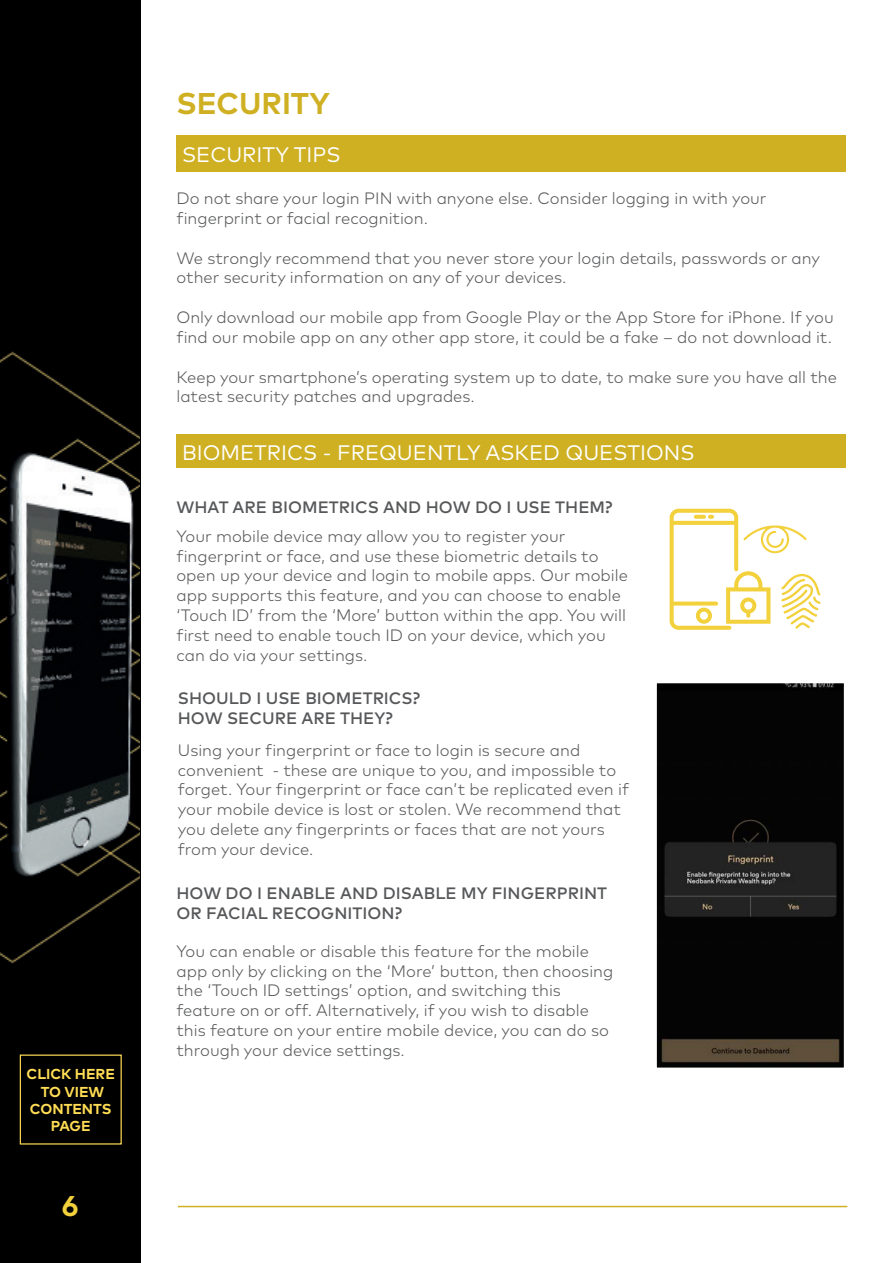
<style>
.page{position:relative;width:893px;height:1263px;background:#fff}
.page>*{position:absolute;margin:0;border:0;box-sizing:border-box;transform-origin:0 0}
.t1{font:700 30px "Mark OT";color:#cfb023}
.t2{font:700 28.5px "Mark OT";color:#f2d13d}
.t3{font:21px "Mark OT";color:#fff}
.t4{font:300 16.5px/19.8px "Mark OT";color:#57585a}
.t5{font:500 16.5px/19.8px "Mark OT";color:#57585a}
.t6{font:700 14.4px "Mark OT";color:#ffdd54}
</style>
<div class="page">
<div style="left:0;top:0;width:140px;height:1263px;background:#000"></div>
<img style="left:0;top:351px;width:139px;height:794px">
<hr style="left:178px;top:1206px;width:669px;height:1px;background:#cfb023">
<div style="left:176px;top:135px;width:670px;height:37px;background:#cfb023"></div>
<div style="left:176px;top:434px;width:670px;height:34px;background:#cfb023"></div>
<img style="left:657px;top:684px;width:186px;height:383px">
<div style="left:654px;top:681px;width:192px;height:389px;border:2px solid #fff"></div>
<svg style="left:670px;top:509px;width:151px;height:121px"></svg>
<p class="t6" style="left:26px;top:1065px;width:90px">CLICK HERE</p>
<p class="t6" style="left:41px;top:1082px;width:65px">TO VIEW</p>
<p class="t6" style="left:30px;top:1099px;width:83px">CONTENTS</p>
<p class="t6" style="left:51px;top:1117px;width:41px">PAGE</p>
<p class="t2" style="left:62px;top:1187px;width:18px">6</p>
<p class="t1" style="left:176px;top:84px;width:155px">SECURITY</p>
<p class="t3" style="left:182px;top:142px;width:160px">SECURITY TIPS</p>
<p class="t4" style="left:176px;top:188px;width:592px">Do not share your login PIN with anyone else. Consider logging in with your fingerprint or facial recognition.</p>
<p class="t4" style="left:176px;top:248px;width:645px">We strongly recommend that you never store your login details, passwords or any other security information on any of your devices.</p>
<p class="t4" style="left:176px;top:307px;width:659px">Only download our mobile app from Google Play or the App Store for iPhone. If you find our mobile app on any other app store, it could be a fake – do not download it.</p>
<p class="t4" style="left:176px;top:367px;width:662px">Keep your smartphone’s operating system up to date, to make sure you have all the latest security patches and upgrades.</p>
<p class="t3" style="left:182px;top:439px;width:514px">BIOMETRICS - FREQUENTLY ASKED QUESTIONS</p>
<p class="t5" style="left:176px;top:497px;width:437px">WHAT ARE BIOMETRICS AND HOW DO I USE THEM?</p>
<p class="t4" style="left:176px;top:526px;width:453px">Your mobile device may allow you to register your fingerprint or face, and use these biometric details to open up your device and login to mobile apps. Our mobile app supports this feature, and you can choose to enable ‘Touch ID’ from the ‘More’ button within the app. You will first need to enable touch ID on your device, which you can do via your settings.</p>
<p class="t5" style="left:178px;top:688px;width:244px">SHOULD I USE BIOMETRICS?</p>
<p class="t5" style="left:178px;top:708px;width:216px">HOW SECURE ARE THEY?</p>
<p class="t4" style="left:178px;top:740px;width:453px">Using your fingerprint or face to login is secure and convenient - these are unique to you, and impossible to forget. Your fingerprint or face can’t be replicated even if your mobile device is lost or stolen. We recommend that you delete any fingerprints or faces that are not yours from your device.</p>
<p class="t5" style="left:176px;top:883px;width:432px">HOW DO I ENABLE AND DISABLE MY FINGERPRINT<br>OR FACIAL RECOGNITION?</p>
<p class="t4" style="left:176px;top:941px;width:438px">You can enable or disable this feature for the mobile app only by clicking on the ‘More’ button, then choosing the ‘Touch ID settings’ option, and switching this feature on or off. Alternatively, if you wish to disable this feature on your entire mobile device, you can do so through your device settings.</p>
</div>
